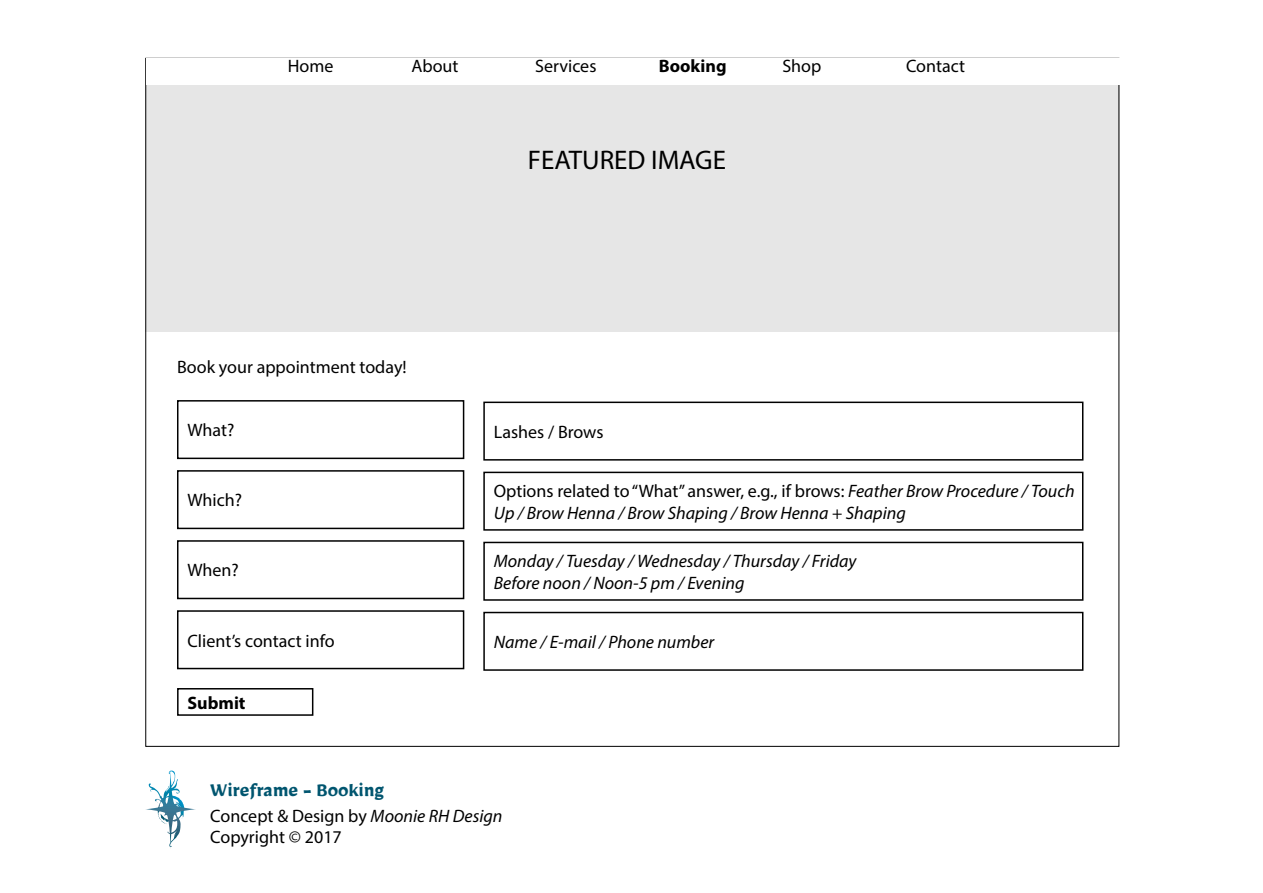
<style>
.page{position:relative;width:1263px;height:893px;background:#fff}
.page>*{position:absolute;margin:0;border:0;box-sizing:border-box;transform-origin:0 0}
.t1{font:27px "Myriad Pro";color:#000}
.t2{font:700 22.05px "Mirza";color:#00556f;scale:.95 1}
.t3{font:italic 18px/21.6px "Myriad Pro";color:#000}
.t4{font:18px/21.6px "Myriad Pro";color:#000}
.t5{font:700 18px "Myriad Pro";color:#000}
.s1{font-style:normal}
.s2{font-style:italic}
</style>
<div class="page">
<svg style="left:145px;top:770px;width:51px;height:78px"></svg>
<div style="left:146px;top:59px;width:974px;height:272px;background:#e6e6e6"></div>
<div style="left:146px;top:59px;width:974px;height:26px;background:#fff"></div>
<div style="left:177px;top:400px;width:287px;height:59px;border:2px solid #000"></div>
<div style="left:177px;top:470px;width:287px;height:59px;border:2px solid #000"></div>
<div style="left:177px;top:540px;width:287px;height:59px;border:2px solid #000"></div>
<div style="left:177px;top:688px;width:136px;height:28px;border:2px solid #000"></div>
<div style="left:177px;top:610px;width:287px;height:59px;border:2px solid #000"></div>
<div style="left:483px;top:402px;width:600px;height:59px;border:2px solid #000"></div>
<div style="left:483px;top:472px;width:600px;height:59px;border:2px solid #000"></div>
<div style="left:483px;top:542px;width:600px;height:59px;border:2px solid #000"></div>
<div style="left:483px;top:612px;width:600px;height:59px;border:2px solid #000"></div>
<p class="t4" style="left:288px;top:55px;width:47px">Home</p>
<p class="t4" style="left:411px;top:55px;width:48px">About</p>
<p class="t4" style="left:535px;top:55px;width:63px">Services</p>
<p class="t5" style="left:659px;top:54px;width:69px">Booking</p>
<p class="t4" style="left:782px;top:55px;width:40px">Shop</p>
<p class="t4" style="left:906px;top:55px;width:60px">Contact</p>
<p class="t4" style="left:177px;top:356px;width:231px">Book your appointment today!</p>
<p class="t4" style="left:187px;top:419px;width:48px">What?</p>
<p class="t4" style="left:187px;top:489px;width:56px">Which?</p>
<p class="t4" style="left:187px;top:559px;width:53px">When?</p>
<p class="t4" style="left:187px;top:629px;width:149px">Client’s contact info</p>
<p class="t5" style="left:188px;top:691px;width:59px">Submit</p>
<h1 class="t1" style="left:528px;top:143px;width:200px">FEATURED IMAGE</h1>
<p class="t4" style="left:494px;top:421px;width:111px">Lashes / Brows</p>
<p class="t3" style="left:494px;top:480px;width:582px"><span class="s1">Options related to “What” answer, e.g., if brows:</span> Feather Brow Procedure / Touch<br>Up / Brow Henna / Brow Shaping / Brow Henna + Shaping</p>
<p class="t3" style="left:494px;top:550px;width:364px">Monday / Tuesday / Wednesday / Thursday / Friday<br>Before noon / Noon-5 pm / Evening</p>
<p class="t3" style="left:494px;top:631px;width:222px">Name / E-mail / Phone number</p>
<p class="t2" style="left:210px;top:776px;width:184px">Wireframe - Booking</p>
<p class="t4" style="left:210px;top:805px;width:294px">Concept &amp; Design by <span class="s2">Moonie RH Design<br></span>Copyright © 2017</p>
</div>
